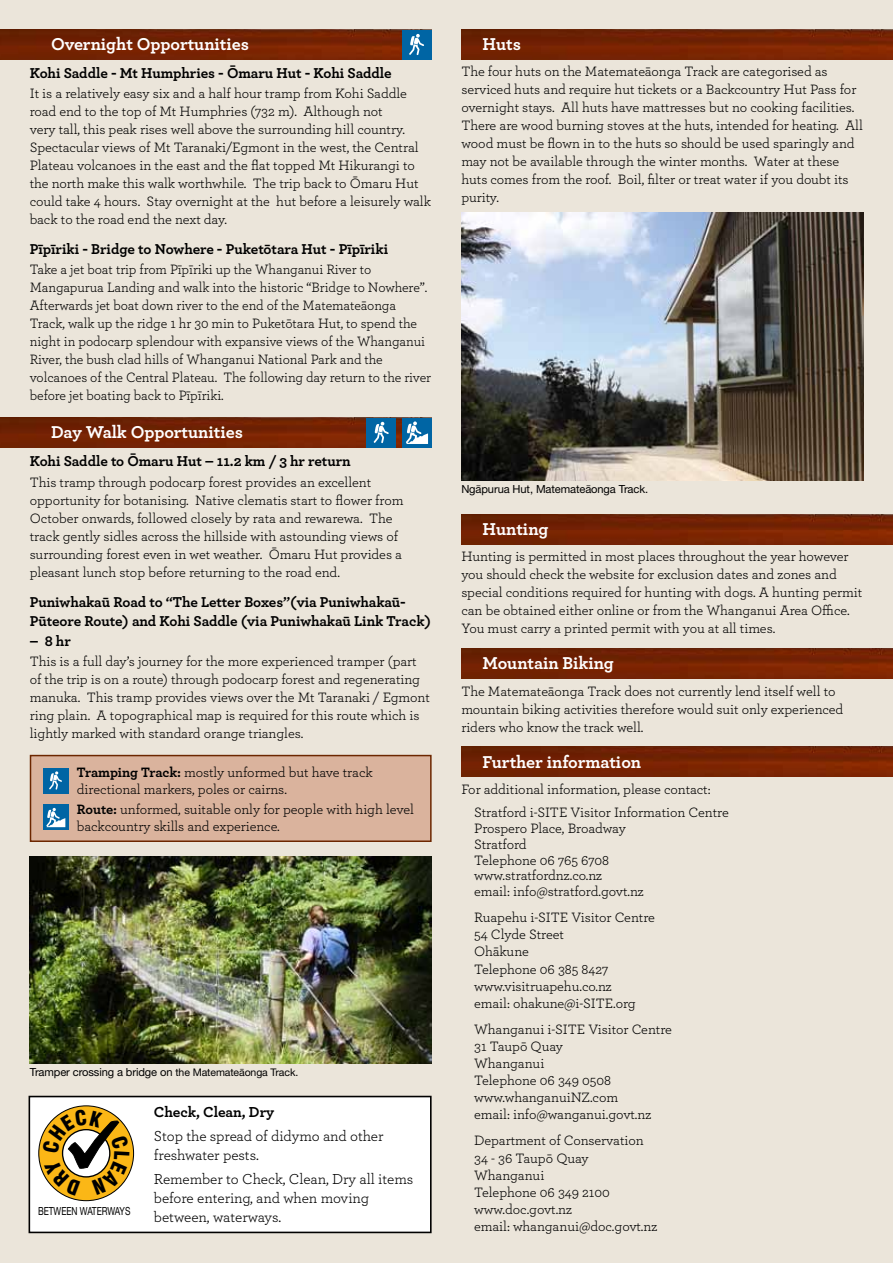
<style>
.page{position:relative;width:893px;height:1263px;background:#ebe5da}
.page>*{position:absolute;margin:0;border:0;box-sizing:border-box;transform-origin:0 0}
.t1{font:700 18px "Archer";letter-spacing:-.005em;color:#fff}
.t2{font:15.15px/19.2px "Archer";letter-spacing:-.005em;color:#000}
.t3{font:700 15.15px "Archer";letter-spacing:-.005em;color:#000}
.t4{font:700 15px/19.5px "Archer";letter-spacing:-.005em;color:#000}
.t5{font:14.25px/18px "Archer";letter-spacing:-.005em;color:#000}
.t6{font:11.25px "Helvetica Neue LT Std";letter-spacing:-.005em;color:#000;scale:.75 1}
.t7{font:11.1px "Helvetica Neue LT Std";letter-spacing:-.01em;color:#000}
.s1{font-weight:700}
.s2{font-size:10.5px}
</style>
<div class="page">
<img style="left:461px;top:746px;width:432px;height:30px">
<img style="left:461px;top:648px;width:432px;height:30px">
<img style="left:461px;top:514px;width:432px;height:30px">
<img style="left:461px;top:30px;width:432px;height:30px">
<img style="left:0;top:418px;width:432px;height:30px">
<img style="left:0;top:30px;width:432px;height:30px">
<div style="left:30px;top:755px;width:402px;height:87px;background:#dab39d;border:2px solid #6c2600"></div>
<div style="left:43px;top:768px;width:25px;height:25px;background:#0065a4"></div>
<svg style="left:49px;top:771px;width:13px;height:19px"></svg>
<svg style="left:43px;top:805px;width:25px;height:25px"></svg>
<svg style="left:46px;top:808px;width:19px;height:19px"></svg>
<div style="left:402px;top:418px;width:29px;height:29px;background:#0065a4"></div>
<svg style="left:406px;top:421px;width:22px;height:23px"></svg>
<div style="left:402px;top:30px;width:29px;height:29px;background:#0065a4"></div>
<svg style="left:409px;top:34px;width:15px;height:21px"></svg>
<div style="left:366px;top:418px;width:30px;height:29px;background:#0065a4"></div>
<svg style="left:373px;top:422px;width:16px;height:21px"></svg>
<div style="left:29px;top:1096px;width:402px;height:136px;background:#fff"></div>
<div style="left:29px;top:1096px;width:403px;height:137px;border:2px solid #000"></div>
<svg style="left:39px;top:1106px;width:95px;height:95px"></svg>
<img style="left:30px;top:856px;width:402px;height:208px">
<img style="left:461px;top:212px;width:402px;height:268px">
<svg style="left:42px;top:1109px;width:87px;height:86px"></svg>
<p class="t1" style="left:51px;top:30px;width:200px">Overnight Opportunities</p>
<p class="t4" style="left:30px;top:62px;width:363px">Kohi Saddle - Mt Humphries - Ōmaru Hut - Kohi Saddle</p>
<p class="t5" style="left:30px;top:84px;width:403px">It is a relatively easy six and a half hour tramp from Kohi Saddle road end to the top of Mt Humphries (732 m). Although not<br>very tall, this peak rises well above the surrounding hill country.<br>Spectacular views of Mt Taranaki/Egmont in the west, the Central Plateau volcanoes in the east and the flat topped Mt Hikurangi to the north make this walk worthwhile. The trip back to Ōmaru Hut could take 4 hours. Stay overnight at the hut before a leisurely walk back to the road end the next day.</p>
<p class="t4" style="left:30px;top:239px;width:360px">Pīpīriki - Bridge to Nowhere - Puketōtara Hut - Pīpīriki</p>
<p class="t5" style="left:30px;top:260px;width:403px">Take a jet boat trip from Pīpīriki up the Whanganui River to Mangapurua Landing and walk into the historic “Bridge to Nowhere”.<br>Afterwards jet boat down river to the end of the Matemateāonga Track, walk up the ridge 1 hr 30 min to Puketōtara Hut, to spend the night in podocarp splendour with expansive views of the Whanganui River, the bush clad hills of Whanganui National Park and the volcanoes of the Central Plateau. The following day return to the river before jet boating back to Pīpīriki.</p>
<p class="t1" style="left:51px;top:418px;width:193px">Day Walk Opportunities</p>
<p class="t4" style="left:30px;top:451px;width:323px">Kohi Saddle to Ōmaru Hut – 11.2 km / 3 hr return</p>
<p class="t5" style="left:30px;top:472px;width:375px">This tramp through podocarp forest provides an excellent opportunity for botanising. Native clematis start to flower from October onwards, followed closely by rata and rewarewa. The track gently sidles across the hillside with astounding views of surrounding forest even in wet weather. Ōmaru Hut provides a pleasant lunch stop before returning to the road end.</p>
<p class="t4" style="left:30px;top:591px;width:403px">Puniwhakaū Road to “The Letter Boxes”(via Puniwhakaū-<br>Pūteore Route) and Kohi Saddle (via Puniwhakaū Link Track)</p>
<p class="t4" style="left:30px;top:630px;width:43px">– 8 hr</p>
<p class="t5" style="left:30px;top:651px;width:402px">This is a full day’s journey for the more experienced tramper (part of the trip is on a route) through podocarp forest and regenerating manuka. This tramp provides views over the Mt Taranaki / Egmont ring plain. A topographical map is required for this route which is lightly marked with standard orange triangles.</p>
<p class="t5" style="left:77px;top:763px;width:297px;line-height:16.5px"><span class="s1">Tramping Track:</span> mostly unformed but have track directional markers, poles or cairns.</p>
<p class="t5" style="left:77px;top:801px;width:338px;line-height:16.5px"><span class="s1">Route:</span> unformed, suitable only for people with high level backcountry skills and experience.</p>
<p class="t7" style="left:30px;top:1065px;width:270px">Tramper crossing a bridge on <span class="s2">the Matemateāonga Track.</span></p>
<p class="t6" style="left:38px;top:1204px;width:125px">BETWEEN WATERWAYS</p>
<p class="t3" style="left:154px;top:1100px;width:122px">Check, Clean, Dry</p>
<p class="t2" style="left:154px;top:1126px;width:231px">Stop the spread of didymo and other freshwater pests.</p>
<p class="t2" style="left:154px;top:1168px;width:261px">Remember to Check, Clean, Dry all items before entering, and when moving between, waterways.</p>
<p class="t1" style="left:483px;top:30px;width:40px">Huts</p>
<p class="t5" style="left:461px;top:62px;width:403px">The four huts on the Matemateāonga Track are categorised as serviced huts and require hut tickets or a Backcountry Hut Pass for overnight stays. All huts have mattresses but no cooking facilities.<br>There are wood burning stoves at the huts, intended for heating. All wood must be flown in to the huts so should be used sparingly and may not be available through the winter months. Water at these huts comes from the roof. Boil, filter or treat water if you doubt its purity.</p>
<p class="t7" style="left:461px;top:482px;width:188px">Ngāpurua Hut, Matemateāonga Track.</p>
<p class="t1" style="left:483px;top:515px;width:67px">Hunting</p>
<p class="t5" style="left:461px;top:547px;width:403px">Hunting is permitted in most places throughout the year however you should check the website for exclusion dates and zones and special conditions required for hunting with dogs. A hunting permit can be obtained either online or from the Whanganui Area Office.<br>You must carry a printed permit with you at all times.</p>
<p class="t1" style="left:483px;top:649px;width:133px">Mountain Biking</p>
<p class="t5" style="left:461px;top:681px;width:383px">The Matemateāonga Track does not currently lend itself well to mountain biking activities therefore would suit only experienced riders who know the track well.</p>
<p class="t1" style="left:483px;top:747px;width:160px">Further information</p>
<p class="t5" style="left:474px;top:777px;width:256px;line-height:23.2px;text-indent:-13px">For additional information, please contact:<br>Stratford i-SITE Visitor Information Centre</p>
<p class="t5" style="left:474px;top:820px;width:171px;line-height:15.8px">Prospero Place, Broadway<br>Stratford<br>Telephone 06 765 6708 www.stratfordnz.co.nz<br>email: info@stratford.govt.nz</p>
<p class="t5" style="left:474px;top:908px;width:182px;line-height:17.1px">Ruapehu i-SITE Visitor Centre<br>54 Clyde Street<br>Ohākune<br>Telephone 06 385 8427 www.visitruapehu.co.nz<br>email: ohakune@i-SITE.org</p>
<p class="t5" style="left:474px;top:1020px;width:199px;line-height:17.1px">Whanganui i-SITE Visitor Centre<br>31 Taupō Quay<br>Whanganui<br>Telephone 06 349 0508 www.whanganuiNZ.com<br>email: info@wanganui.govt.nz</p>
<p class="t5" style="left:474px;top:1131px;width:185px;line-height:17.1px">Department of Conservation<br>34 - 36 Taupō Quay<br>Whanganui<br>Telephone 06 349 2100 www.doc.govt.nz<br>email: whanganui@doc.govt.nz</p>
</div>
